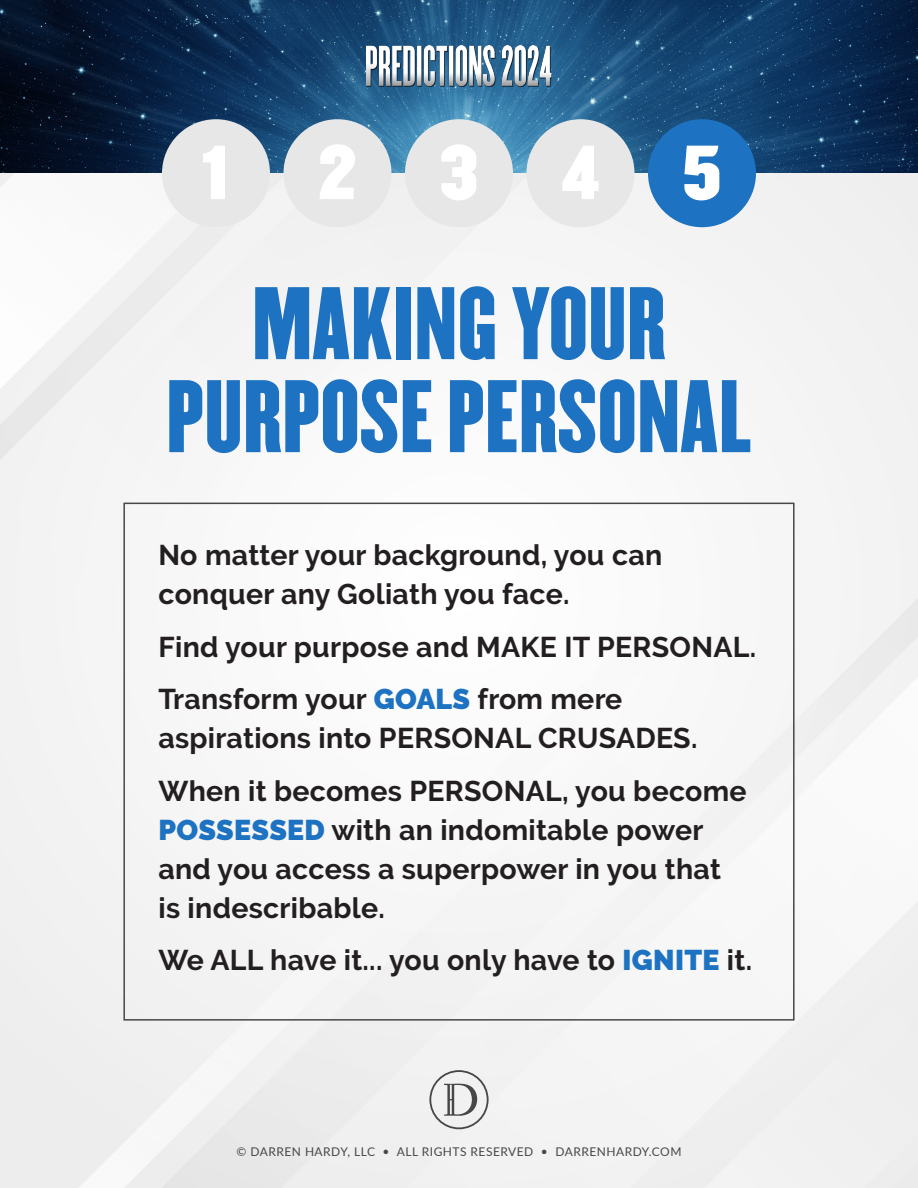
<style>
.page{position:relative;width:918px;height:1188px;background:#fff}
.page>*{position:absolute;margin:0;border:0;box-sizing:border-box;transform-origin:0 0}
.t1{font:90px/93px "Champion Gothic Lightweight";color:#1d72c2;text-align:center}
.t2{font:66.75px "Champion Gothic Middleweight";color:#fff}
.t3{font:700 28.5px/39px "Raleway";letter-spacing:.01em;color:#231f20}
.t4{font:12px "Lato";letter-spacing:.04em;color:#474747}
.s1{font-weight:900;color:#1d72c2}
</style>
<div class="page">
<div style="left:0;top:172px;width:918px;height:1016px;background:#f5f5f5"></div>
<svg style="left:429px;top:1070px;width:60px;height:59px"></svg>
<img style="left:0;top:0;width:918px;height:172px">
<img style="left:366px;top:46px;width:186px;height:40px">
<div style="left:162px;top:119px;width:108px;height:108px;background:#e7e7e7;border-radius:50%"></div>
<div style="left:284px;top:119px;width:108px;height:108px;background:#e7e7e7;border-radius:50%"></div>
<div style="left:405px;top:119px;width:108px;height:108px;background:#e7e7e7;border-radius:50%"></div>
<div style="left:526px;top:119px;width:108px;height:108px;background:#e7e7e7;border-radius:50%"></div>
<div style="left:648px;top:119px;width:108px;height:108px;background:#1d72c2;border-radius:50%"></div>
<div style="left:123px;top:503px;width:672px;height:518px;border:2px solid #474747"></div>
<p class="t2" style="left:200px;top:118px;width:34px">1</p>
<p class="t2" style="left:318px;top:118px;width:40px">2</p>
<p class="t2" style="left:440px;top:118px;width:40px">3</p>
<p class="t2" style="left:561px;top:118px;width:40px">4</p>
<p class="t2" style="left:682px;top:118px;width:41px">5</p>
<p class="t1" style="left:166px;top:271px;width:587px">MAKING YOUR<br>PURPOSE PERSONAL</p>
<p class="t3" style="left:158px;top:536px;width:505px">No matter your background, you can conquer any Goliath you face.</p>
<p class="t3" style="left:158px;top:627px;width:599px">Find your purpose and MAKE IT PERSONAL.</p>
<p class="t3" style="left:158px;top:680px;width:540px">Transform your <span class="s1">GOALS</span> from mere aspirations into PERSONAL CRUSADES.</p>
<p class="t3" style="left:158px;top:771px;width:590px">When it becomes PERSONAL, you become<br><span class="s1">POSSESSED</span> with an indomitable power and you access a superpower in you that is indescribable.</p>
<p class="t3" style="left:158px;top:941px;width:595px">We ALL have it... you only have to <span class="s1">IGNITE</span> it.</p>
<p class="t4" style="left:236px;top:1143px;width:447px">© DARREN HARDY, LLC • ALL RIGHTS RESERVED • DARRENHARDY.COM</p>
</div>
